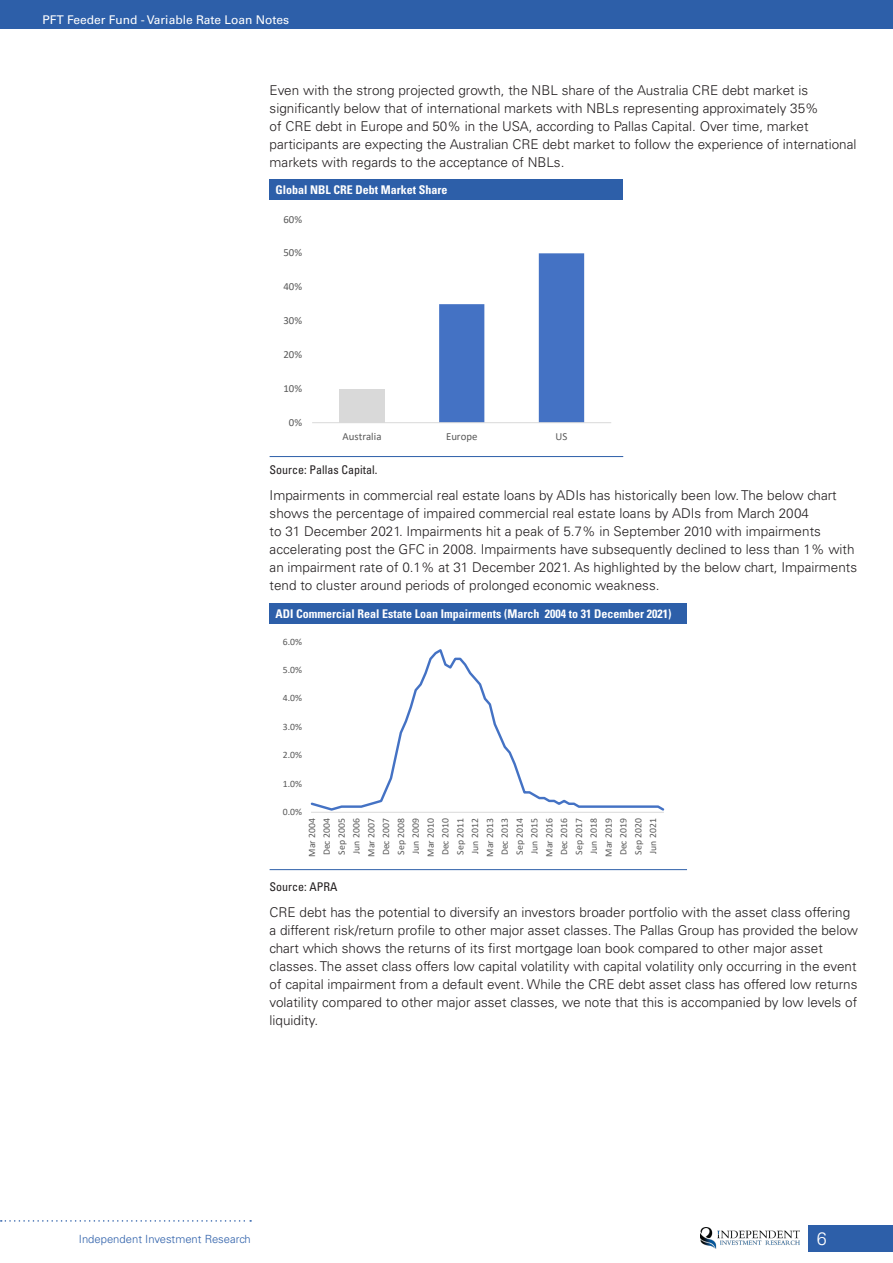
<style>
.page{position:relative;width:893px;height:1263px;background:#fff}
.page>*{position:absolute;margin:0;border:0;box-sizing:border-box;transform-origin:0 0}
.t1{font:300 18px "Univers LT Std";color:#fff}
.Body_Text{font:300 13.5px/18px "Univers LT Std";color:#231f20}
.Table_header{font:700 condensed 12px "Univers LT Std";color:#fff}
.t2{font:12px "Univers LT Std";color:#fff}
.Body_Text-2{font:condensed 12px "Univers LT Std";color:#231f20}
.t3{font:300 11.25px "Univers LT Std";color:#2d5fa9}
.t4{font:10.8px "Calibri";color:#595959}
.t5{font:9.75px/14.9px "Calibri";color:#595959;text-align:center}
</style>
<div class="page">
<div style="left:808px;top:1225px;width:85px;height:26px;background:#2d5fa9"></div>
<div style="left:0;top:0;width:893px;height:28px;background:#2d5fa9"></div>
<img style="left:700px;top:1227px;width:99px;height:21px">
<svg style="left:1px;top:1220px;width:250px;height:2px"></svg>
<div style="left:270px;top:180px;width:353px;height:20px;background:#2d5fa9"></div>
<hr style="left:270px;top:456px;width:353px;height:1px;background:#2d5fa9">
<div style="left:339px;top:389px;width:46px;height:34px;background:#d9d9d9"></div>
<svg style="left:439px;top:253px;width:145px;height:169px"></svg>
<hr style="left:312px;top:422px;width:299px;height:1px;background:#d9d9d9">
<div style="left:270px;top:603px;width:417px;height:21px;background:#2d5fa9"></div>
<hr style="left:270px;top:869px;width:417px;height:1px;background:#2d5fa9">
<svg style="left:311px;top:649px;width:353px;height:164px"></svg>
<p class="t2" style="left:43px;top:13px;width:248px">PFT Feeder Fund - Variable Rate Loan Notes</p>
<p class="Body_Text" style="left:270px;top:81px;width:588px">Even with the strong projected growth, the NBL share of the Australia CRE debt market is significantly below that of international markets with NBLs representing approximately 35%<br>of CRE debt in Europe and 50% in the USA, according to Pallas Capital. Over time, market participants are expecting the Australian CRE debt market to follow the experience of international markets with regards to the acceptance of NBLs.</p>
<p class="Table_header" style="left:276px;top:183px;width:173px">Global NBL CRE Debt Market Share</p>
<p class="t4" style="left:283px;top:211px;width:20px">60%</p>
<p class="t4" style="left:283px;top:245px;width:20px">50%</p>
<p class="t4" style="left:283px;top:279px;width:20px">40%</p>
<p class="t4" style="left:283px;top:313px;width:20px">30%</p>
<p class="t4" style="left:283px;top:347px;width:20px">20%</p>
<p class="t4" style="left:283px;top:381px;width:20px">10%</p>
<p class="t4" style="left:289px;top:415px;width:15px">0%</p>
<p class="t4" style="left:343px;top:429px;width:40px">Australia</p>
<p class="t4" style="left:446px;top:429px;width:33px">Europe</p>
<p class="t4" style="left:555px;top:429px;width:13px">US</p>
<p class="Body_Text-2" style="left:270px;top:462px;width:109px">Source: Pallas Capital.</p>
<p class="Body_Text" style="left:270px;top:487px;width:589px">Impairments in commercial real estate loans by ADIs has historically been low. The below chart shows the percentage of impaired commercial real estate loans by ADIs from March 2004<br>to 31 December 2021. Impairments hit a peak of 5.7% in September 2010 with impairments accelerating post the GFC in 2008. Impairments have subsequently declined to less than 1% with an impairment rate of 0.1% at 31 December 2021. As highlighted by the below chart, Impairments tend to cluster around periods of prolonged economic weakness.</p>
<p class="Table_header" style="left:276px;top:606px;width:397px">ADI Commercial Real Estate Loan Impairments (March 2004 to 31 December 2021)</p>
<p class="t5" style="left:283px;top:634px;width:21px">6.0%</p>
<p class="t5" style="left:283px;top:662px;width:21px">5.0%</p>
<p class="t5" style="left:283px;top:690px;width:21px">4.0%</p>
<p class="t5" style="left:283px;top:719px;width:21px">3.0%</p>
<p class="t5" style="left:283px;top:747px;width:21px">2.0%</p>
<p class="t5" style="left:283px;top:776px;width:21px">1.0%</p>
<p class="t5" style="left:283px;top:804px;width:21px">0.0%</p>
<p class="t5" style="left:304px;top:857px;width:40px;rotate:-90deg">Mar 2004<br>Dec 2004<br>Sep 2005<br>Jun 2006<br>Mar 2007<br>Dec 2007<br>Sep 2008<br>Jun 2009<br>Mar 2010<br>Dec 2010<br>Sep 2011<br>Jun 2012<br>Mar 2013<br>Dec 2013<br>Sep 2014<br>Jun 2015<br>Mar 2016<br>Dec 2016<br>Sep 2017<br>Jun 2018<br>Mar 2019<br>Dec 2019<br>Sep 2020<br>Jun 2021</p>
<p class="Body_Text-2" style="left:270px;top:879px;width:70px">Source: APRA</p>
<p class="Body_Text" style="left:270px;top:903px;width:590px">CRE debt has the potential to diversify an investors broader portfolio with the asset class offering a different risk/return profile to other major asset classes. The Pallas Group has provided the below chart which shows the returns of its first mortgage loan book compared to other major asset classes. The asset class offers low capital volatility with capital volatility only occurring in the event of capital impairment from a default event. While the CRE debt asset class has offered low returns volatility compared to other major asset classes, we note that this is accompanied by low levels of liquidity.</p>
<p class="t3" style="left:79px;top:1232px;width:173px">Independent Investment Research</p>
<h1 class="t1" style="left:817px;top:1227px;width:12px">6</h1>
</div>
